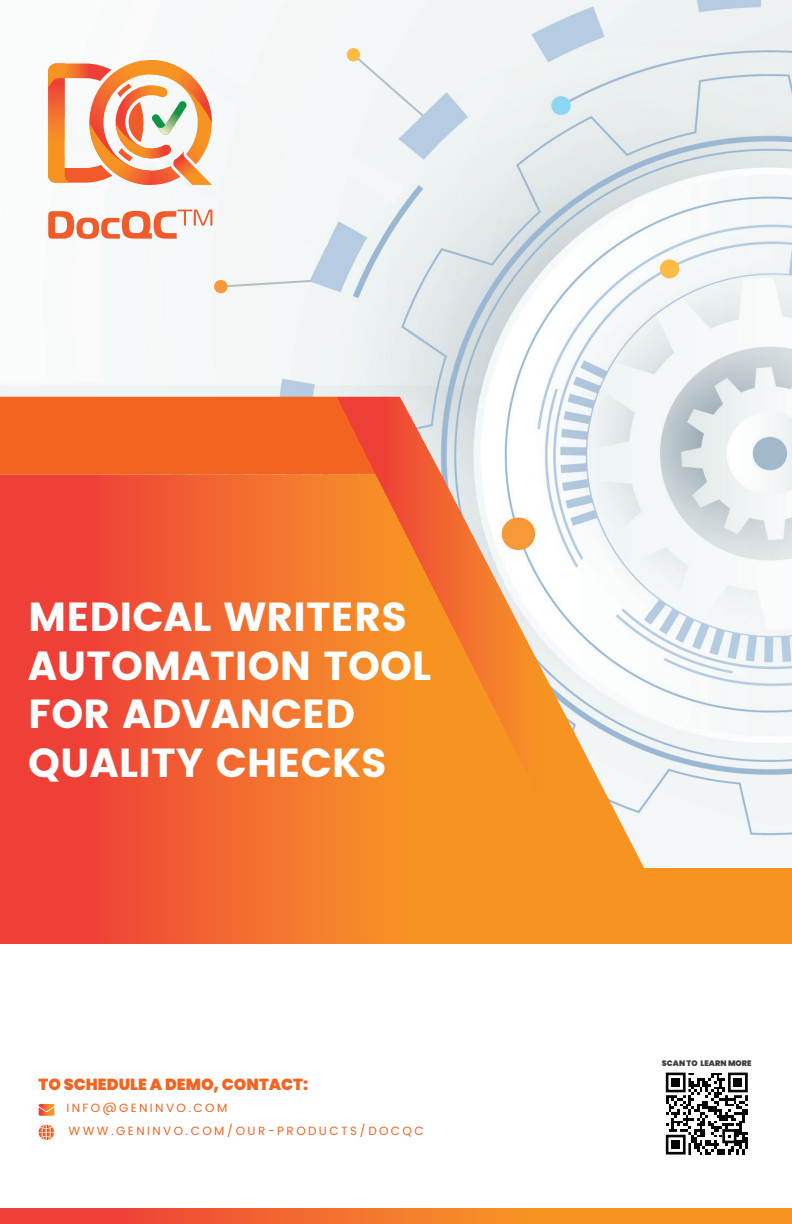
<style>
.page{position:relative;width:792px;height:1224px;background:#fff}
.page>*{position:absolute;margin:0;border:0;box-sizing:border-box;transform-origin:0 0}
.t1{font:700 40.6px/48.6px "Poppins";color:#fff}
.t2{font:900 16px "Poppins";color:#f36421}
.t3{font:12px/22.6px "Poppins";letter-spacing:.2em;color:#f36421}
.t4{font:900 8px "Poppins";color:#3e3e3f}
</style>
<div class="page">
<svg style="left:0;top:1209px;width:792px;height:15px;background:#f3732b"></svg>
<img style="left:0;top:1px;width:792px;height:865px">
<div style="left:0;top:868px;width:792px;height:76px;background:#f79421"></div>
<svg style="left:0;top:474px;width:374px;height:470px;background:#f05a32"></svg>
<div style="left:0;top:397px;width:337px;height:77px;background:#f36421"></div>
<svg style="left:337px;top:397px;width:307px;height:471px"></svg>
<svg style="left:39px;top:1124px;width:15px;height:16px"></svg>
<svg style="left:39px;top:1104px;width:16px;height:12px"></svg>
<svg style="left:665px;top:1072px;width:83px;height:83px"></svg>
<svg style="left:48px;top:52px;width:378px;height:195px"></svg>
<div style="left:347px;top:48px;width:13px;height:13px;background:#fdbb45;border-radius:50%"></div>
<svg style="left:213px;top:279px;width:100px;height:15px"></svg>
<p class="t1" style="left:28px;top:593px;width:405px">MEDICAL WRITERS<br>AUTOMATION TOOL<br>FOR ADVANCED<br>QUALITY CHECKS</p>
<p class="t2" style="left:39px;top:1075px;width:271px">TO SCHEDULE A DEMO, CONTACT:</p>
<p class="t3" style="left:67px;top:1097px;width:359px">INFO@GENINVO.COM<br>WWW.GENINVO.COM/OUR-PRODUCTS/DOCQC</p>
<p class="t4" style="left:662px;top:1059px;width:91px">SCAN TO LEARN MORE</p>
</div>
